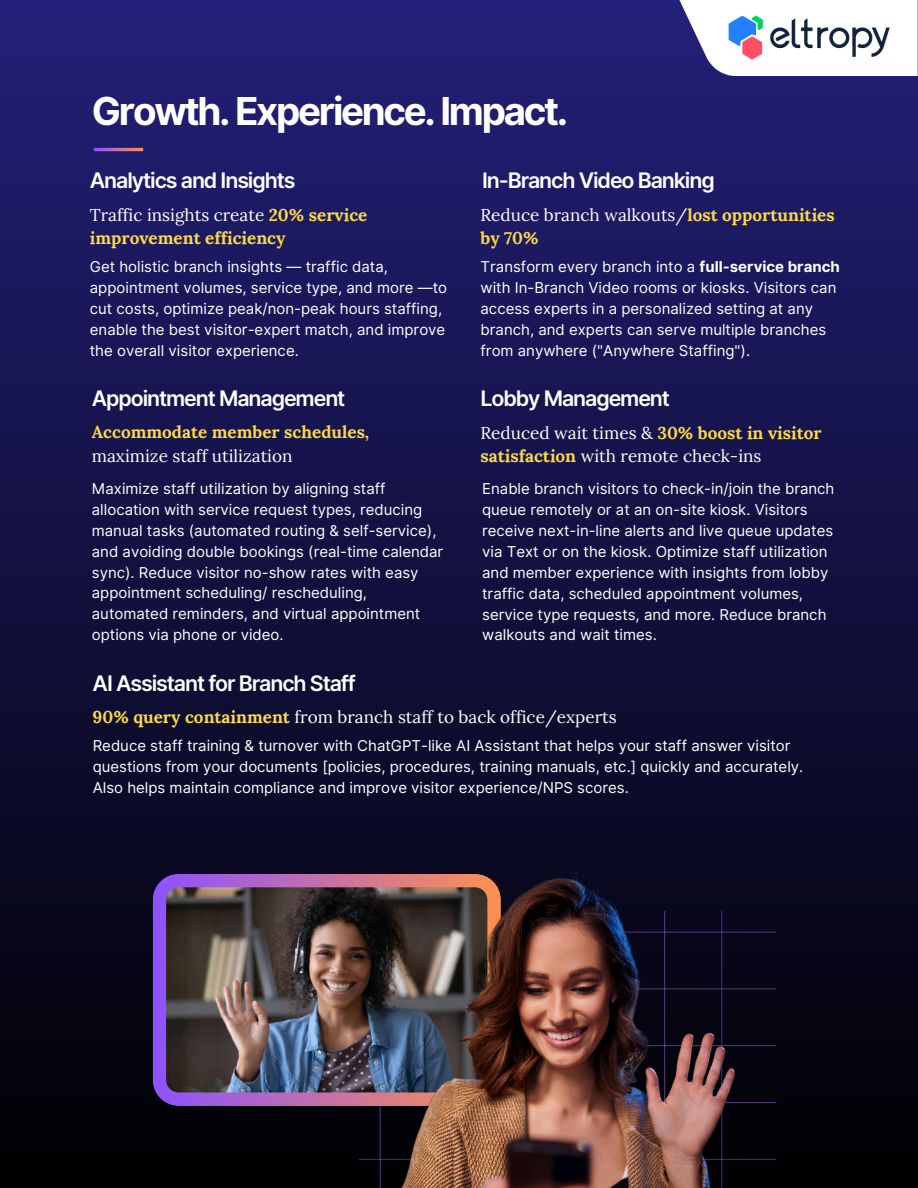
<style>
.page{position:relative;width:918px;height:1188px;background:#fff}
.page>*{position:absolute;margin:0;border:0;box-sizing:border-box;transform-origin:0 0}
.t1{font:700 38.55px "Inter";letter-spacing:-.06em;color:#fff}
.t2{font:600 21.45px "Inter";letter-spacing:-.05em;color:#fff}
.t3{font:700 17.1px/23.2px "Lora";color:#fdd942}
.t4{font:17.1px/23.2px "Lora";color:#fff}
.t5{font:15px/20.9px "Inter";color:#fff}
.s1{font-weight:400;color:#fff}
.s2{font-weight:700}
.s3{font-weight:700;color:#fdd942}
</style>
<div class="page">
<div style="left:0;top:0;width:918px;height:1188px;background:linear-gradient(to bottom,#232079,#000001)"></div>
<img style="left:679px;top:0;width:239px;height:75px">
<hr style="left:94px;top:148px;width:49px;height:3px;background:#fff">
<img style="left:360px;top:911px;width:416px;height:277px">
<img style="left:153px;top:874px;width:213px;height:232px">
<img style="left:366px;top:860px;width:386px;height:328px">
<h1 class="t1" style="left:92px;top:88px;width:478px">Growth. Experience. Impact.</h1>
<p class="t2" style="left:90px;top:168px;width:207px">Analytics and Insights</p>
<h3 class="t2" style="left:482px;top:168px;width:234px">In-Branch Video Banking</h3>
<h3 class="t3" style="left:90px;top:203px;width:279px"><span class="s1">Traffic insights create</span> 20% service improvement efficiency</h3>
<p class="t3" style="left:481px;top:203px;width:356px"><span class="s1">Reduce branch walkouts/</span>lost opportunities by 70%</p>
<p class="t5" style="left:481px;top:256px;width:361px">Transform every branch into a <span class="s2">full-service branch </span>with In-Branch Video rooms or kiosks. Visitors can access experts in a personalized setting at any branch, and experts can serve multiple branches from anywhere ("Anywhere Staffing").</p>
<h2 class="t5" style="left:90px;top:256px;width:359px">Get holistic branch insights — traffic data, appointment volumes, service type, and more —to cut costs, optimize peak/non-peak hours staffing, enable the best visitor-expert match, and improve the overall visitor experience.</h2>
<h2 class="t2" style="left:92px;top:385px;width:255px">Appointment Management</h2>
<h3 class="t2" style="left:481px;top:385px;width:191px">Lobby Management</h3>
<p class="t4" style="left:481px;top:421px;width:343px">Reduced wait times &amp; <span class="s3">30% boost in visitor satisfaction</span> with remote check-ins</p>
<h3 class="t3" style="left:92px;top:421px;width:279px">Accommodate member schedules, <span class="s1">maximize staff utilization</span></h3>
<p class="t5" style="left:92px;top:478px;width:353px">Maximize staff utilization by aligning staff allocation with service request types, reducing manual tasks (automated routing &amp; self-service), and avoiding double bookings (real-time calendar sync). Reduce visitor no-show rates with easy appointment scheduling/ rescheduling, automated reminders, and virtual appointment options via phone or video.</p>
<h2 class="t5" style="left:482px;top:478px;width:354px">Enable branch visitors to check-in/join the branch queue remotely or at an on-site kiosk. Visitors receive next-in-line alerts and live queue updates via Text or on the kiosk. Optimize staff utilization and member experience with insights from lobby traffic data, scheduled appointment volumes, service type requests, and more. Reduce branch walkouts and wait times.</h2>
<h3 class="t2" style="left:93px;top:670px;width:265px">AI Assistant for Branch Staff</h3>
<p class="t4" style="left:93px;top:705px;width:526px"><span class="s3">90% query containment</span> from branch staff to back office/experts</p>
<h2 class="t5" style="left:93px;top:736px;width:712px">Reduce staff training &amp; turnover with ChatGPT-like AI Assistant that helps your staff answer visitor questions from your documents [policies, procedures, training manuals, etc.] quickly and accurately.<br>Also helps maintain compliance and improve visitor experience/NPS scores.</h2>
</div>
